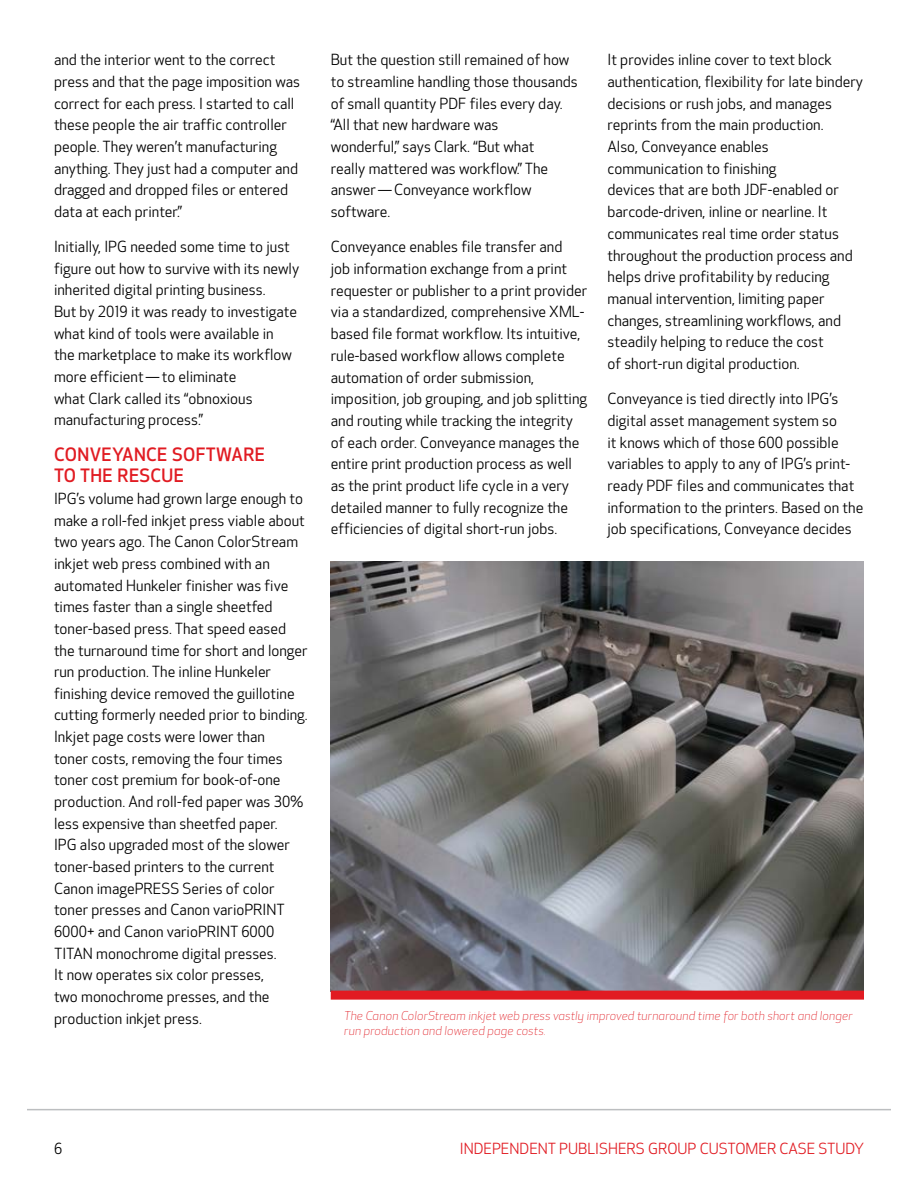
<style>
.page{position:relative;width:918px;height:1188px;background:#fff}
.page>*{position:absolute;margin:0;border:0;box-sizing:border-box;transform-origin:0 0}
.t1{font:500 18px/21.6px "Optic Sans 301";letter-spacing:.02em;color:#e11b22}
.t2{font:15px/21.8px "Optic Sans 201";color:#000}
.t3{font:15px "Optic Sans 201";color:#e11b22}
.t4{font:italic 300 12px/15px "Optic Sans 102";letter-spacing:.015em;color:#e11b22}
</style>
<div class="page">
<hr style="left:27px;top:1109px;width:864px;height:1px;background:#bcbec0">
<img style="left:331px;top:562px;width:533px;height:429px">
<div style="left:331px;top:991px;width:533px;height:9px;background:#e11b22"></div>
<p class="t2" style="left:54px;top:50px;width:248px">and the interior went to the correct press and that the page imposition was correct for each press. I started to call these people the air traffic controller people. They weren’t manufacturing anything. They just had a computer and dragged and dropped files or entered data at each printer.”</p>
<p class="t2" style="left:54px;top:236px;width:247px">Initially, IPG needed some time to just figure out how to survive with its newly inherited digital printing business.<br>But by 2019 it was ready to investigate what kind of tools were available in<br>the marketplace to make its workflow more efficient — to eliminate<br>what Clark called its “obnoxious manufacturing process.”</p>
<p class="t1" style="left:54px;top:444px;width:213px">CONVEYANCE SOFTWARE<br>TO THE RESCUE</p>
<p class="t2" style="left:54px;top:488px;width:255px">IPG’s volume had grown large enough to make a roll-fed inkjet press viable about two years ago. The Canon ColorStream inkjet web press combined with an automated Hunkeler finisher was five times faster than a single sheetfed toner-based press. That speed eased the turnaround time for short and longer run production. The inline Hunkeler finishing device removed the guillotine cutting formerly needed prior to binding.<br>Inkjet page costs were lower than<br>toner costs, removing the four times toner cost premium for book-of-one production. And roll-fed paper was 30% less expensive than sheetfed paper.<br>IPG also upgraded most of the slower toner-based printers to the current Canon imagePRESS Series of color toner presses and Canon varioPRINT 6000+ and Canon varioPRINT 6000<br>TITAN monochrome digital presses.<br>It now operates six color presses,<br>two monochrome presses, and the production inkjet press.</p>
<p class="t2" style="left:331px;top:49px;width:249px">But the question still remained of how to streamline handling those thousands of small quantity PDF files every day. “All that new hardware was<br>wonderful,” says Clark. “But what<br>really mattered was workflow.” The answer — Conveyance workflow software.</p>
<p class="t2" style="left:331px;top:237px;width:258px">Conveyance enables file transfer and<br>job information exchange from a print requester or publisher to a print provider via a standardized, comprehensive XML&shy;based file format workflow. Its intuitive, rule-based workflow allows complete automation of order submission, imposition, job grouping, and job splitting and routing while tracking the integrity of each order. Conveyance manages the entire print production process as well as the print product life cycle in a very detailed manner to fully recognize the efficiencies of digital short-run jobs.</p>
<p class="t2" style="left:608px;top:49px;width:257px">It provides inline cover to text block authentication, flexibility for late bindery decisions or rush jobs, and manages reprints from the main production.<br>Also, Conveyance enables communication to finishing<br>devices that are both JDF-enabled or barcode-driven, inline or nearline. It communicates real time order status throughout the production process and helps drive profitability by reducing manual intervention, limiting paper changes, streamlining workflows, and steadily helping to reduce the cost<br>of short-run digital production.</p>
<p class="t2" style="left:608px;top:388px;width:257px">Conveyance is tied directly into IPG’s digital asset management system so<br>it knows which of those 600 possible variables to apply to any of IPG’s print&shy;ready PDF files and communicates that information to the printers. Based on the job specifications, Conveyance decides</p>
<p class="t4" style="left:344px;top:1008px;width:510px">The Canon ColorStream inkjet web press vastly improved turnaround time for both short and longer run production and lowered page costs.</p>
<p class="t2" style="left:54px;top:1138px;width:10px">6</p>
<p class="t3" style="left:460px;top:1140px;width:406px">INDEPENDENT PUBLISHERS GROUP CUSTOMER CASE STUDY</p>
</div>
